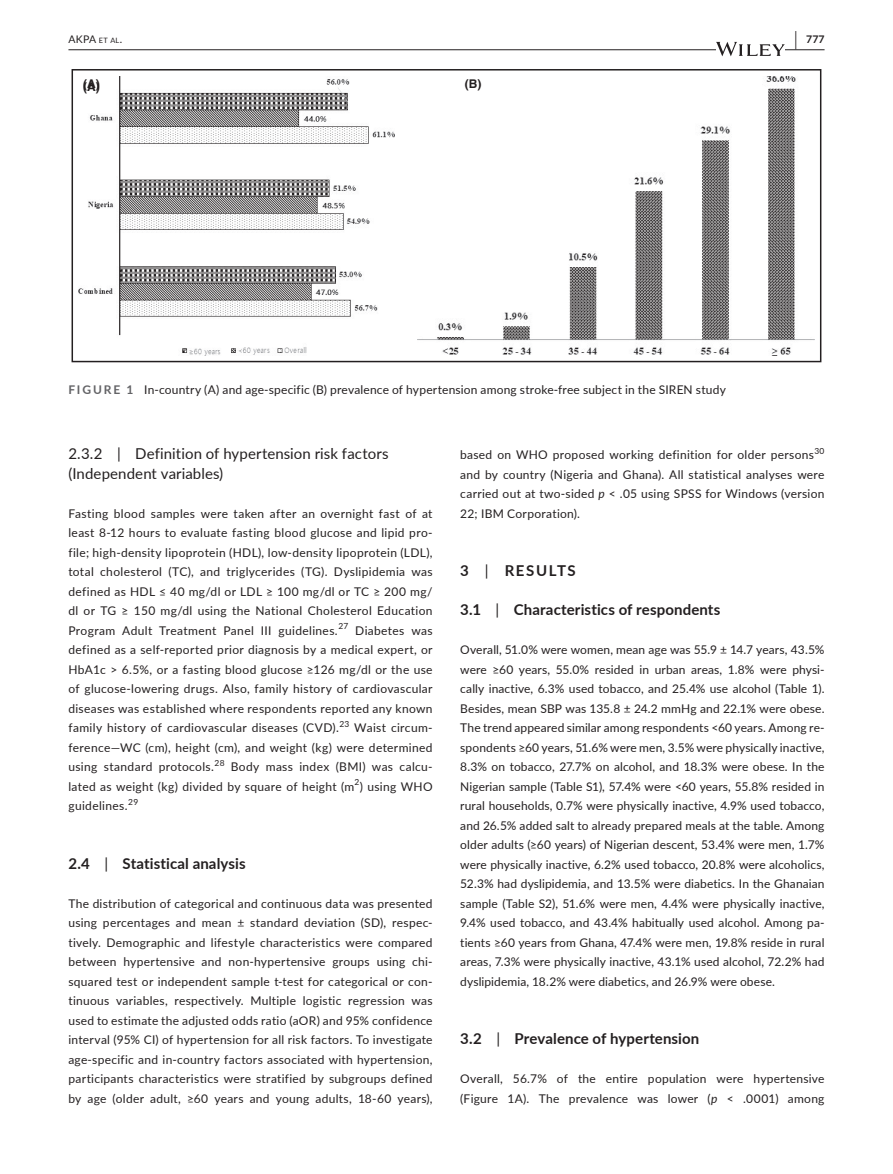
<style>
.page{position:relative;width:893px;height:1174px;background:#fff}
.page>*{position:absolute;margin:0;border:0;box-sizing:border-box;transform-origin:0 0}
.t1{font:700 15px "Lato";letter-spacing:.01em;color:#231f20}
.t2{font:15px/19.5px "Lato";letter-spacing:.005em;color:#231f20}
.t3{font:700 15px "Lato";letter-spacing:.105em;color:#231f20}
.t4{font:12px/19.5px "Lato";letter-spacing:.025em;color:#231f20;text-align:justify}
.t5{font:700 12px "Helvetica";color:#231f20}
.t6{font:10.5px "Lato";color:#231f20}
.t7{font:700 10.5px "Lato";color:#231f20}
.t8{font:8.4px "Lato";letter-spacing:.025em;color:#231f20}
.s1{font-size:7.35px}
.s2{font-size:19.5px}
.s3{font-weight:700;color:#636366}
.s4{font-weight:400}
.s5{font-style:italic}
</style>
<div class="page">
<hr style="left:68px;top:49px;width:756px;height:1px;background:#231f20">
<svg style="left:716px;top:42px;width:69px;height:14px"></svg>
<img style="left:79px;top:76px;width:315px;height:279px">
<img style="left:418px;top:76px;width:396px;height:279px">
<div style="left:72px;top:69px;width:749px;height:293px;border:2px solid #231f20"></div>
<p class="t6" style="left:68px;top:31px;width:55px">AKPA <span class="s1">et al</span>.</p>
<p class="t7" style="left:795px;top:31px;width:31px"><span class="s2">|</span> 777</p>
<p class="t5" style="left:83px;top:77px;width:18px">(A)</p>
<p class="t5" style="left:465px;top:77px;width:18px">(B)</p>
<p class="t5" style="left:83px;top:80px;width:18px">(A)</p>
<p class="t4" style="left:68px;top:380px;width:659px"><span class="s3">FIGURE 1</span> In-country (A) and age-specific (B) prevalence of hypertension among stroke-free subject in the SIREN study</p>
<p class="t2" style="left:68px;top:443px;width:322px">2.3.2 | Definition of hypertension risk factors (Independent variables)</p>
<p class="t4" style="left:68px;top:503px;width:366px">Fasting blood samples were taken after an overnight fast of at least 8-12 hours to evaluate fasting blood glucose and lipid pro&shy;file; high-density lipoprotein (HDL), low-density lipoprotein (LDL), total cholesterol (TC), and triglycerides (TG). Dyslipidemia was defined as HDL ≤ 40 mg/dl or LDL ≥ 100 mg/dl or TC ≥ 200 mg/ dl or TG ≥ 150 mg/dl using the National Cholesterol Education Program Adult Treatment Panel III guidelines.</p>
<p class="t8" style="left:338px;top:620px;width:11px">27</p>
<p class="t4" style="left:68px;top:620px;width:366px;text-indent:287px">Diabetes was defined as a self-reported prior diagnosis by a medical expert, or HbA1c &gt; 6.5%, or a fasting blood glucose ≥126 mg/dl or the use of glucose-lowering drugs. Also, family history of cardiovascular diseases was established where respondents reported any known family history of cardiovascular diseases (CVD).</p>
<p class="t8" style="left:339px;top:718px;width:11px">23</p>
<p class="t4" style="left:68px;top:717px;width:366px;text-indent:286px">Waist circum&shy;ference—WC (cm), height (cm), and weight (kg) were determined using standard protocols.</p>
<p class="t8" style="left:215px;top:757px;width:11px">28</p>
<p class="t4" style="left:68px;top:756px;width:366px;text-align:right">Body mass index (BMI) was calcu-<br>lated as weight (kg) divided by square of height (m ) using WHO</p>
<p class="t8" style="left:355px;top:776px;width:6px">2</p>
<p class="t4" style="left:68px;top:795px;width:61px">guidelines.</p>
<p class="t8" style="left:128px;top:796px;width:12px">29</p>
<p class="t1" style="left:68px;top:852px;width:179px">2.4 <span class="s4">|</span> Statistical analysis</p>
<p class="t4" style="left:68px;top:893px;width:366px">The distribution of categorical and continuous data was presented using percentages and mean ± standard deviation (SD), respec&shy;tively. Demographic and lifestyle characteristics were compared between hypertensive and non-hypertensive groups using chi&shy;squared test or independent sample t-test for categorical or con&shy;tinuous variables, respectively. Multiple logistic regression was used to estimate the adjusted odds ratio (aOR) and 95% confidence interval (95% CI) of hypertension for all risk factors. To investigate age-specific and in-country factors associated with hypertension, participants characteristics were stratified by subgroups defined by age (older adult, ≥60 years and young adults, 18-60 years),</p>
<p class="t4" style="left:460px;top:444px;width:355px">based on WHO proposed working definition for older persons</p>
<p class="t8" style="left:814px;top:445px;width:12px">30</p>
<p class="t4" style="left:460px;top:464px;width:366px">and by country (Nigeria and Ghana). All statistical analyses were carried out at two-sided <span class="s5">p</span> &lt; .05 using SPSS for Windows (version 22; IBM Corporation).</p>
<p class="t3" style="left:460px;top:560px;width:117px">3 <span class="s4">|</span> RESULTS</p>
<p class="t1" style="left:460px;top:599px;width:262px">3.1 <span class="s4">|</span> Characteristics of respondents</p>
<p class="t4" style="left:460px;top:639px;width:366px">Overall, 51.0% were women, mean age was 55.9 ± 14.7 years, 43.5% were ≥60 years, 55.0% resided in urban areas, 1.8% were physi&shy;cally inactive, 6.3% used tobacco, and 25.4% use alcohol (Table 1).<br>Besides, mean SBP was 135.8 ± 24.2 mmHg and 22.1% were obese.<br>The trend appeared similar among respondents &lt;60 years. Among re&shy;spondents ≥60 years, 51.6% were men, 3.5% were physically inactive, 8.3% on tobacco, 27.7% on alcohol, and 18.3% were obese. In the Nigerian sample (Table S1), 57.4% were &lt;60 years, 55.8% resided in rural households, 0.7% were physically inactive, 4.9% used tobacco, and 26.5% added salt to already prepared meals at the table. Among older adults (≥60 years) of Nigerian descent, 53.4% were men, 1.7% were physically inactive, 6.2% used tobacco, 20.8% were alcoholics, 52.3% had dyslipidemia, and 13.5% were diabetics. In the Ghanaian sample (Table S2), 51.6% were men, 4.4% were physically inactive, 9.4% used tobacco, and 43.4% habitually used alcohol. Among pa&shy;tients ≥60 years from Ghana, 47.4% were men, 19.8% reside in rural areas, 7.3% were physically inactive, 43.1% used alcohol, 72.2% had dyslipidemia, 18.2% were diabetics, and 26.9% were obese.</p>
<p class="t1" style="left:460px;top:1028px;width:241px">3.2 <span class="s4">|</span> Prevalence of hypertension</p>
<p class="t4" style="left:460px;top:1068px;width:366px">Overall, 56.7% of the entire population were hypertensive (Figure 1A). The prevalence was lower (<span class="s5">p</span> &lt; .0001) among</p>
</div>
